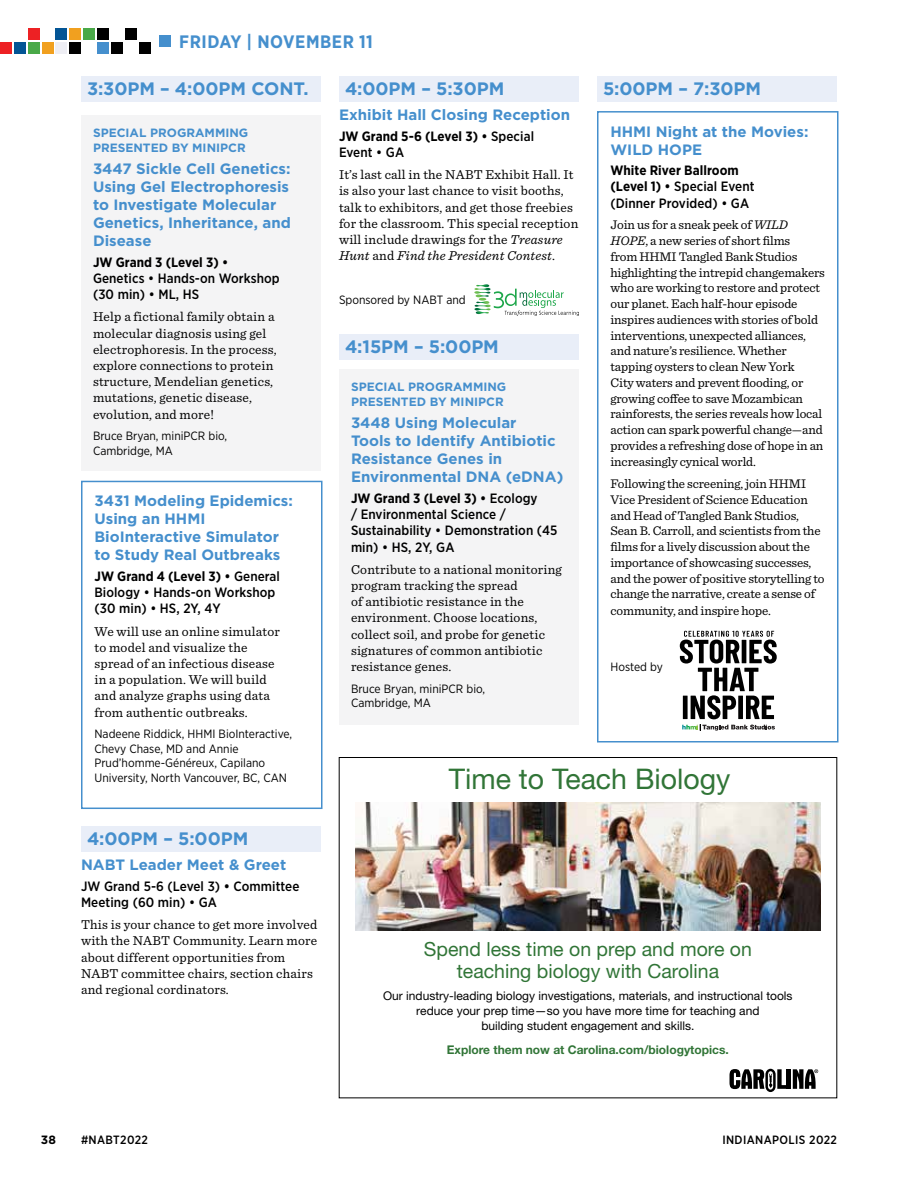
<style>
.page{position:relative;width:918px;height:1188px;background:#fff}
.page>*{position:absolute;margin:0;border:0;box-sizing:border-box;transform-origin:0 0}
.t1{font:28.5px "Helvetica Neue";color:#317537}
.t2{font:19.5px/21.8px "Helvetica Neue";color:#317537;text-align:center}
.t3{font:700 18px "Gotham";letter-spacing:-.005em;color:#458fcd}
.t4{font:700 18px "Gotham Narrow";letter-spacing:.03em;color:#458fcd}
.t5{font:700 15px/18px "Gotham";color:#458fcd}
.t6{font:13.5px/16.2px "Sentinel";letter-spacing:.015em;color:#000}
.t7{font:500 13.5px/16.2px "Gotham Narrow";letter-spacing:.005em;color:#000}
.t8{font:700 13.5px/16.2px "Gotham Narrow";letter-spacing:.005em;color:#000}
.t9{font:13.2px/15.8px "Sentinel";letter-spacing:-.01em;color:#000}
.t10{font:12px/14.4px "Gotham Narrow";color:#000}
.t11{font:12px/15px "Helvetica Neue";color:#000;text-align:center}
.t12{font:700 12px/14.4px "Gotham";color:#458fcd}
.t13{font:700 12px "Helvetica Neue";color:#317537}
.t14{font:500 12px "Gotham Narrow";letter-spacing:.03em;color:#000}
.t15{font:700 12px "Gotham";color:#000}
.s1{font-weight:700}
.s2{font-weight:500}
.s3{font-style:italic}
</style>
<div class="page">
<div style="left:0;top:42px;width:11px;height:11px;background:#ed2124"></div>
<div style="left:111px;top:42px;width:12px;height:11px;background:#000"></div>
<div style="left:56px;top:29px;width:11px;height:11px;background:#035595"></div>
<div style="left:56px;top:42px;width:11px;height:11px;background:#eeeef4"></div>
<div style="left:28px;top:29px;width:11px;height:11px;background:#ed2124"></div>
<div style="left:28px;top:42px;width:11px;height:11px;background:#49a948"></div>
<div style="left:139px;top:42px;width:12px;height:11px;background:#000"></div>
<div style="left:84px;top:29px;width:11px;height:11px;background:#49a948"></div>
<div style="left:125px;top:29px;width:12px;height:11px;background:#000"></div>
<div style="left:14px;top:42px;width:11px;height:11px;background:#035595"></div>
<div style="left:70px;top:29px;width:11px;height:11px;background:#f1a01f"></div>
<div style="left:70px;top:42px;width:11px;height:11px;background:#000"></div>
<div style="left:42px;top:42px;width:11px;height:11px;background:#f1a01f"></div>
<div style="left:98px;top:29px;width:11px;height:11px;background:#000"></div>
<div style="left:98px;top:42px;width:11px;height:11px;background:#458fcd"></div>
<div style="left:159px;top:35px;width:12px;height:12px;background:#458fcd"></div>
<div style="left:339px;top:76px;width:240px;height:26px;background:#e9eef8"></div>
<div style="left:339px;top:334px;width:240px;height:26px;background:#e9eef8"></div>
<svg style="left:474px;top:284px;width:105px;height:32px"></svg>
<div style="left:339px;top:370px;width:240px;height:355px;background:#f4f4f5"></div>
<div style="left:81px;top:76px;width:240px;height:26px;background:#e9eef8"></div>
<div style="left:81px;top:116px;width:240px;height:355px;background:#f4f4f5"></div>
<div style="left:81px;top:826px;width:240px;height:26px;background:#e9eef8"></div>
<div style="left:597px;top:76px;width:240px;height:26px;background:#e9eef8"></div>
<div style="left:597px;top:111px;width:241px;height:631px;border:2px solid #458fcd"></div>
<div style="left:81px;top:481px;width:241px;height:328px;border:2px solid #458fcd"></div>
<svg style="left:680px;top:631px;width:97px;height:100px"></svg>
<img style="left:355px;top:802px;width:466px;height:128px">
<hr style="left:787px;top:1069px;width:4px;height:20px;background:#000">
<svg style="left:730px;top:1069px;width:56px;height:23px"></svg>
<svg style="left:793px;top:1069px;width:25px;height:20px"></svg>
<h3 class="t4" style="left:179px;top:30px;width:195px">FRIDAY | NOVEMBER 11</h3>
<h3 class="t3" style="left:87px;top:77px;width:223px">3:30PM – 4:00PM CONT.</h3>
<p class="t12" style="left:93px;top:126px;width:157px">SPECIAL PROGRAMMING<br>PRESENTED BY MINIPCR</p>
<p class="t5" style="left:93px;top:160px;width:199px">3447 Sickle Cell Genetics:<br>Using Gel Electrophoresis to Investigate Molecular<br>Genetics, Inheritance, and<br>Disease</p>
<p class="t8" style="left:93px;top:254px;width:137px">JW Grand 3 (Level 3) •</p>
<p class="t7" style="left:93px;top:270px;width:188px">Genetics • Hands-on Workshop (30 min) • ML, HS</p>
<p class="t6" style="left:93px;top:308px;width:185px">Help a fictional family obtain a molecular diagnosis using gel electrophoresis. In the process, explore connections to protein structure, Mendelian genetics, mutations, genetic disease, evolution, and more!</p>
<p class="t10" style="left:93px;top:429px;width:136px">Bruce Bryan, miniPCR bio,<br>Cambridge, MA</p>
<p class="t5" style="left:94px;top:492px;width:200px">3431 Modeling Epidemics:<br>Using an HHMI<br>BioInteractive Simulator to Study Real Outbreaks</p>
<p class="t7" style="left:94px;top:568px;width:187px"><span class="s1">JW Grand 4 (Level 3) •</span> General<br>Biology • Hands-on Workshop (30 min) • HS, 2Y, 4Y</p>
<p class="t6" style="left:94px;top:622px;width:187px">We will use an online simulator to model and visualize the spread of an infectious disease in a population. We will build and analyze graphs using data from authentic outbreaks.</p>
<p class="t10" style="left:94px;top:727px;width:199px">Nadeene Riddick, HHMI BioInteractive, Chevy Chase, MD and Annie Prud’homme-Généreux, Capilano University, North Vancouver, BC, CAN</p>
<h3 class="t3" style="left:87px;top:827px;width:163px">4:00PM – 5:00PM</h3>
<p class="t5" style="left:81px;top:856px;width:207px">NABT Leader Meet &amp; Greet</p>
<p class="t7" style="left:81px;top:878px;width:220px">JW Grand 5-6 (Level 3) <span class="s1">•</span> Committee<br>Meeting (60 min) • GA</p>
<p class="t6" style="left:81px;top:916px;width:238px">This is your chance to get more involved with the NABT Community. Learn more about different opportunities from NABT committee chairs, section chairs and regional cordinators.</p>
<h3 class="t3" style="left:345px;top:77px;width:161px">4:00PM – 5:30PM</h3>
<p class="t5" style="left:339px;top:106px;width:233px">Exhibit Hall Closing Reception</p>
<p class="t8" style="left:339px;top:128px;width:197px">JW Grand 5-6 (Level 3) • <span class="s2">Special<br>Event • GA</span></p>
<p class="t6" style="left:339px;top:166px;width:241px">It’s last call in the NABT Exhibit Hall. It is also your last chance to visit booths, talk to exhibitors, and get those freebies for the classroom. This special reception will include drawings for the <span class="s3">Treasure Hunt</span> and <span class="s3">Find the President Contest</span>.</p>
<p class="t10" style="left:339px;top:293px;width:128px">Sponsored by NABT and</p>
<h3 class="t3" style="left:345px;top:335px;width:155px">4:15PM – 5:00PM</h3>
<p class="t12" style="left:351px;top:380px;width:157px">SPECIAL PROGRAMMING<br>PRESENTED BY MINIPCR</p>
<p class="t5" style="left:351px;top:414px;width:214px">3448 Using Molecular<br>Tools to Identify Antibiotic<br>Resistance Genes in<br>Environmental DNA (eDNA)</p>
<p class="t7" style="left:351px;top:490px;width:208px"><span class="s1">JW Grand 3 (Level 3) •</span> Ecology<br>/ Environmental Science /<br>Sustainability • Demonstration (45 min) • HS, 2Y, GA</p>
<p class="t6" style="left:351px;top:560px;width:212px">Contribute to a national monitoring program tracking the spread<br>of antibiotic resistance in the environment. Choose locations, collect soil, and probe for genetic signatures of common antibiotic resistance genes.</p>
<p class="t10" style="left:351px;top:681px;width:136px">Bruce Bryan, miniPCR bio,<br>Cambridge, MA</p>
<h3 class="t3" style="left:603px;top:77px;width:160px">5:00PM – 7:30PM</h3>
<p class="t5" style="left:610px;top:122px;width:199px">HHMI Night at the Movies:<br>WILD HOPE</p>
<p class="t7" style="left:610px;top:162px;width:146px"><span class="s1">White River Ballroom (Level 1) •</span> Special Event (Dinner Provided) • GA</p>
<p class="t9" style="left:610px;top:216px;width:216px">Join us for a sneak peek of <span class="s3">WILD HOPE</span>, a new series of short films<br>from HHMI Tangled Bank Studios highlighting the intrepid changemakers who are working to restore and protect our planet. Each half-hour episode inspires audiences with stories of bold interventions, unexpected alliances, and nature’s resilience. Whether tapping oysters to clean New York<br>City waters and prevent flooding, or growing coffee to save Mozambican rainforests, the series reveals how local action can spark powerful change—and provides a refreshing dose of hope in an increasingly cynical world.</p>
<p class="t9" style="left:610px;top:475px;width:216px">Following the screening, join HHMI Vice President of Science Education and Head of Tangled Bank Studios, Sean B. Carroll, and scientists from the films for a lively discussion about the importance of showcasing successes, and the power of positive storytelling to change the narrative, create a sense of community, and inspire hope.</p>
<p class="t10" style="left:610px;top:659px;width:54px">Hosted by</p>
<h1 class="t1" style="left:449px;top:768px;width:283px">Time to Teach Biology</h1>
<h2 class="t2" style="left:424px;top:940px;width:330px">Spend less time on prep and more on teaching biology with Carolina</h2>
<p class="t11" style="left:383px;top:990px;width:411px">Our industry-leading biology investigations, materials, and instructional tools reduce your prep time—so you have more time for teaching and<br>building student engagement and skills.</p>
<p class="t13" style="left:447px;top:1046px;width:284px">Explore them now at Carolina.com/biologytopics.</p>
<p class="t15" style="left:41px;top:1131px;width:17px">38</p>
<p class="t14" style="left:81px;top:1132px;width:68px">#NABT2022</p>
<p class="t14" style="left:722px;top:1132px;width:116px">INDIANAPOLIS 2022</p>
</div>
